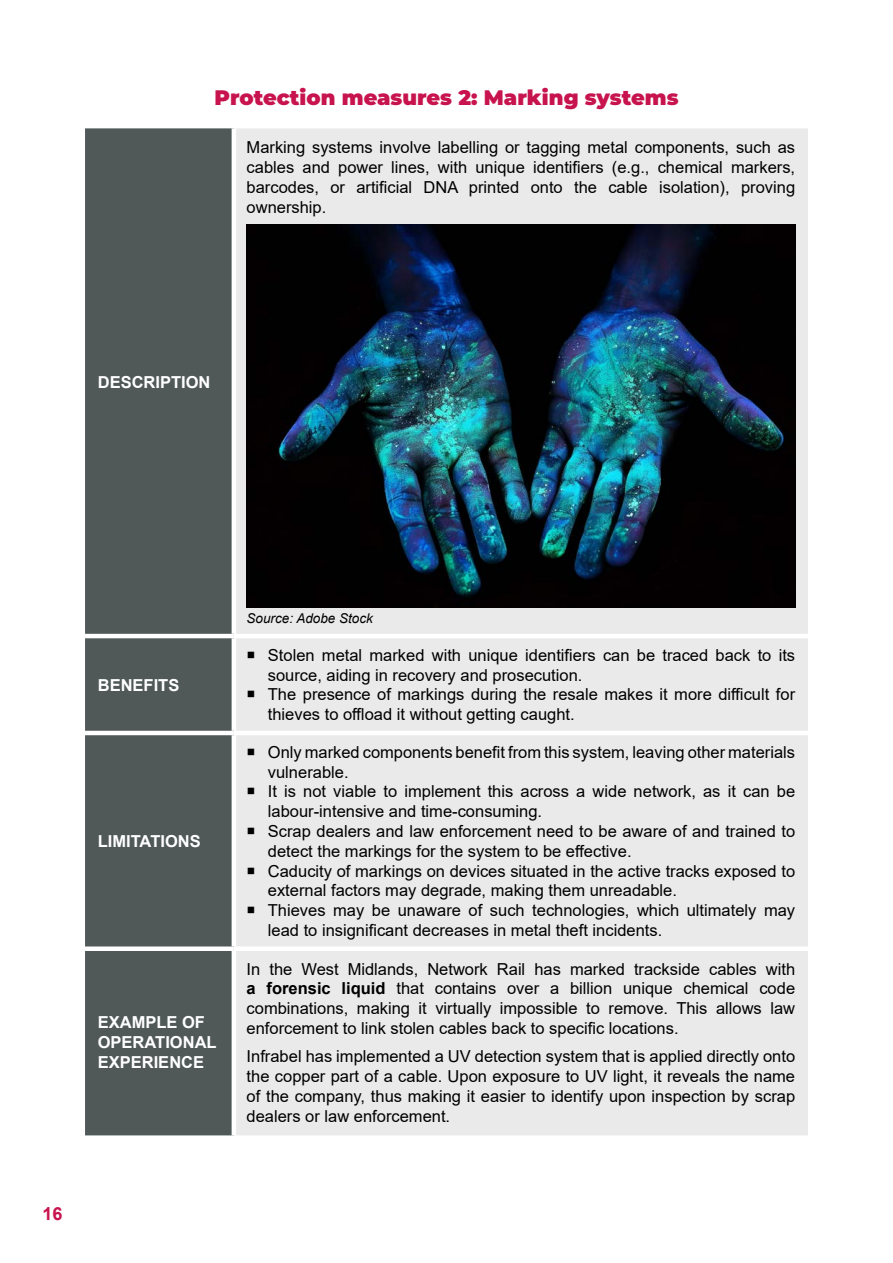
<style>
.page{position:relative;width:893px;height:1263px;background:#fff}
.page>*{position:absolute;margin:0;border:0;box-sizing:border-box;transform-origin:0 0}
.t1{font:900 21px "Montserrat";color:#c7134e}
.t2{font:700 18px "Arial";color:#c7134e}
.t3{font:16.5px/19.8px "Arial";color:#000;text-align:justify}
.t4{font:700 16.5px/19.8px "Arial";color:#fff}
.t5{font:italic 13.5px "Arial";color:#000}
.s1{font-weight:700}
</style>
<div class="page">
<div style="left:85px;top:128px;width:147px;height:1007px;background:#505858"></div>
<div style="left:236px;top:128px;width:572px;height:1007px;background:#ebeaeb"></div>
<hr style="left:85px;top:634px;width:149px;height:4px;background:#fff">
<hr style="left:234px;top:634px;width:574px;height:4px;background:#fff">
<hr style="left:85px;top:731px;width:149px;height:4px;background:#fff">
<hr style="left:234px;top:731px;width:574px;height:4px;background:#fff">
<div style="left:85px;top:946px;width:149px;height:5px;background:#fff"></div>
<div style="left:234px;top:946px;width:574px;height:5px;background:#fff"></div>
<img style="left:247px;top:224px;width:548px;height:383px">
<svg style="left:248px;top:651px;width:6px;height:7px"></svg>
<svg style="left:248px;top:691px;width:6px;height:7px"></svg>
<svg style="left:248px;top:748px;width:6px;height:7px"></svg>
<svg style="left:248px;top:788px;width:6px;height:6px"></svg>
<svg style="left:248px;top:828px;width:6px;height:6px"></svg>
<svg style="left:248px;top:867px;width:6px;height:7px"></svg>
<svg style="left:248px;top:907px;width:6px;height:6px"></svg>
<p class="t1" style="left:214px;top:82px;width:466px">Protection measures 2: Marking systems</p>
<p class="t3" style="left:247px;top:137px;width:550px">Marking systems involve labelling or tagging metal components, such as cables and power lines, with unique identifiers (e.g., chemical markers, barcodes, or artificial DNA printed onto the cable isolation), proving ownership.</p>
<p class="t4" style="left:98px;top:373px;width:114px">DESCRIPTION</p>
<p class="t2" style="left:43px;top:1201px;width:22px">16</p>
<p class="t4" style="left:98px;top:675px;width:83px">BENEFITS</p>
<p class="t4" style="left:98px;top:831px;width:104px">LIMITATIONS</p>
<p class="t4" style="left:98px;top:1013px;width:120px">EXAMPLE OF<br>OPERATIONAL<br>EXPERIENCE</p>
<p class="t5" style="left:247px;top:610px;width:128px">Source: Adobe Stock</p>
<p class="t3" style="left:268px;top:645px;width:529px;text-align:left">Stolen metal marked with unique identifiers can be traced back to its source, aiding in recovery and prosecution.<br>The presence of markings during the resale makes it more difficult for thieves to offload it without getting caught.</p>
<p class="t3" style="left:268px;top:742px;width:529px;text-align:left">Only marked components benefit from this system, leaving other materials vulnerable.<br>It is not viable to implement this across a wide network, as it can be labour-intensive and time-consuming.<br>Scrap dealers and law enforcement need to be aware of and trained to detect the markings for the system to be effective.<br>Caducity of markings on devices situated in the active tracks exposed to external factors may degrade, making them unreadable.<br>Thieves may be unaware of such technologies, which ultimately may lead to insignificant decreases in metal theft incidents.</p>
<p class="t3" style="left:247px;top:959px;width:550px">In the West Midlands, Network Rail has marked trackside cables with <span class="s1">a forensic liquid</span> that contains over a billion unique chemical code combinations, making it virtually impossible to remove. This allows law enforcement to link stolen cables back to specific locations.</p>
<p class="t3" style="left:247px;top:1046px;width:550px">Infrabel has implemented a UV detection system that is applied directly onto the copper part of a cable. Upon exposure to UV light, it reveals the name of the company, thus making it easier to identify upon inspection by scrap dealers or law enforcement.</p>
</div>
